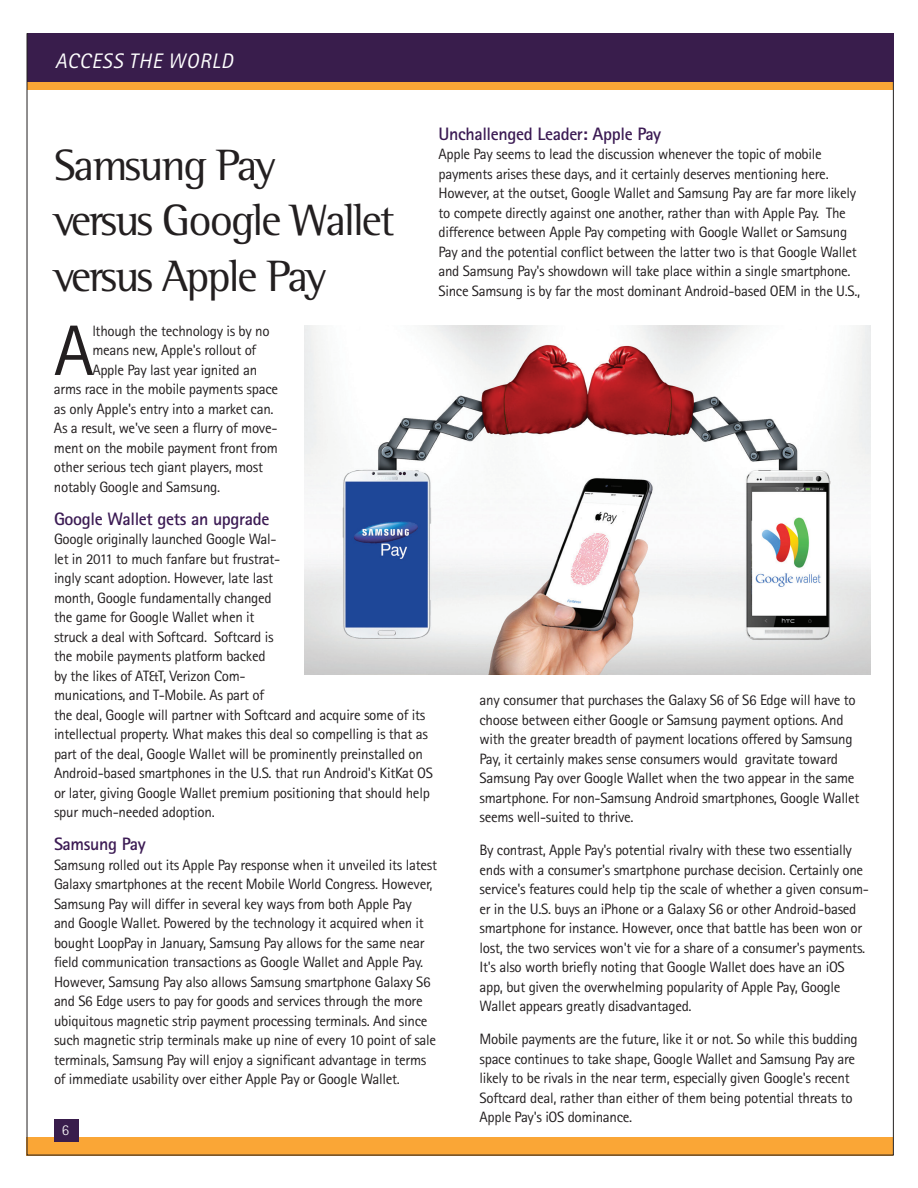
<style>
.page{position:relative;width:918px;height:1188px;background:#fff}
.page>*{position:absolute;margin:0;border:0;box-sizing:border-box;transform-origin:0 0}
.t1{font:71.55px "Rotis Sans Serif Std";color:#231f20}
.t2{font:45px/55.5px "Rotis Semi Serif Std";letter-spacing:-.045em;color:#231f20}
.t3{font:italic 21px "Rotis Sans Serif Std";letter-spacing:.04em;color:#fff}
.t4{font:700 18px "Rotis Sans Serif Std";letter-spacing:-.02em;color:#3c1b54}
.t5{font:15px/19.5px "Rotis Sans Serif Std";letter-spacing:-.02em;color:#231f20}
.t6{font:300 15px "Rotis Sans Serif Std";color:#fff}
</style>
<div class="page">
<div style="left:27px;top:33px;width:866px;height:57px;background:#faa636"></div>
<div style="left:27px;top:1137px;width:866px;height:18px;background:#faa636"></div>
<div style="left:54px;top:1120px;width:25px;height:22px;background:#391d4c"></div>
<div style="left:28px;top:33px;width:866px;height:49px;background:#391d4c"></div>
<img style="left:305px;top:326px;width:565px;height:349px">
<h3 class="t3" style="left:55px;top:49px;width:179px">ACCESS THE WORLD</h3>
<p class="t4" style="left:438px;top:122px;width:224px">Unchallenged Leader: Apple Pay</p>
<p class="t5" style="left:438px;top:144px;width:423px">Apple Pay seems to lead the discussion whenever the topic of mobile payments arises these days, and it certainly deserves mentioning here.<br>However, at the outset, Google Wallet and Samsung Pay are far more likely to compete directly against one another, rather than with Apple Pay. The difference between Apple Pay competing with Google Wallet or Samsung Pay and the potential conflict between the latter two is that Google Wallet and Samsung Pay's showdown will take place within a single smartphone.<br>Since Samsung is by far the most dominant Android-based OEM in the U.S.,</p>
<h2 class="t2" style="left:54px;top:137px;width:342px">Samsung Pay<br>versus Google Wallet versus Apple Pay</h2>
<h1 class="t1" style="left:54px;top:309px;width:41px">A</h1>
<p class="t5" style="left:92px;top:321px;width:179px">lthough the technology is by no</p>
<p class="t5" style="left:92px;top:341px;width:166px">means new, Apple's rollout of</p>
<p class="t5" style="left:92px;top:360px;width:166px">Apple Pay last year ignited an</p>
<p class="t5" style="left:54px;top:380px;width:226px">arms race in the mobile payments space</p>
<p class="t5" style="left:54px;top:399px;width:221px">as only Apple's entry into a market can.</p>
<p class="t5" style="left:54px;top:419px;width:225px">As a result, we've seen a flurry of move-</p>
<p class="t5" style="left:54px;top:438px;width:225px">ment on the mobile payment front from</p>
<p class="t5" style="left:54px;top:458px;width:211px">other serious tech giant players, most</p>
<p class="t5" style="left:54px;top:477px;width:168px">notably Google and Samsung.</p>
<p class="t4" style="left:54px;top:507px;width:217px">Google Wallet gets an upgrade</p>
<p class="t5" style="left:54px;top:530px;width:380px">Google originally launched Google Wal-<br>let in 2011 to much fanfare but frustrat-<br>ingly scant adoption. However, late last<br>month, Google fundamentally changed<br>the game for Google Wallet when it<br>struck a deal with Softcard. Softcard is<br>the mobile payments platform backed<br>by the likes of AT&amp;T, Verizon Com-<br>munications, and T-Mobile. As part of<br>the deal, Google will partner with Softcard and acquire some of its intellectual property. What makes this deal so compelling is that as part of the deal, Google Wallet will be prominently preinstalled on Android-based smartphones in the U.S. that run Android's KitKat OS or later, giving Google Wallet premium positioning that should help spur much-needed adoption.</p>
<p class="t4" style="left:54px;top:833px;width:93px">Samsung Pay</p>
<p class="t5" style="left:54px;top:855px;width:385px">Samsung rolled out its Apple Pay response when it unveiled its latest Galaxy smartphones at the recent Mobile World Congress. However, Samsung Pay will differ in several key ways from both Apple Pay<br>and Google Wallet. Powered by the technology it acquired when it bought LoopPay in January, Samsung Pay allows for the same near field communication transactions as Google Wallet and Apple Pay.<br>However, Samsung Pay also allows Samsung smartphone Galaxy S6 and S6 Edge users to pay for goods and services through the more ubiquitous magnetic strip payment processing terminals. And since such magnetic strip terminals make up nine of every 10 point of sale terminals, Samsung Pay will enjoy a significant advantage in terms of immediate usability over either Apple Pay or Google Wallet.</p>
<p class="t5" style="left:480px;top:690px;width:381px">any consumer that purchases the Galaxy S6 of S6 Edge will have to choose between either Google or Samsung payment options. And with the greater breadth of payment locations offered by Samsung Pay, it certainly makes sense consumers would gravitate toward Samsung Pay over Google Wallet when the two appear in the same smartphone. For non-Samsung Android smartphones, Google Wallet seems well-suited to thrive.</p>
<p class="t5" style="left:480px;top:840px;width:391px">By contrast, Apple Pay's potential rivalry with these two essentially ends with a consumer's smartphone purchase decision. Certainly one service's features could help tip the scale of whether a given consum&shy;er in the U.S. buys an iPhone or a Galaxy S6 or other Android-based smartphone for instance. However, once that battle has been won or lost, the two services won't vie for a share of a consumer's payments.<br>It's also worth briefly noting that Google Wallet does have an iOS app, but given the overwhelming popularity of Apple Pay, Google Wallet appears greatly disadvantaged.</p>
<p class="t5" style="left:480px;top:1029px;width:380px">Mobile payments are the future, like it or not. So while this budding space continues to take shape, Google Wallet and Samsung Pay are likely to be rivals in the near term, especially given Google's recent Softcard deal, rather than either of them being potential threats to Apple Pay's iOS dominance.</p>
<p class="t6" style="left:62px;top:1122px;width:9px">6</p>
</div>
